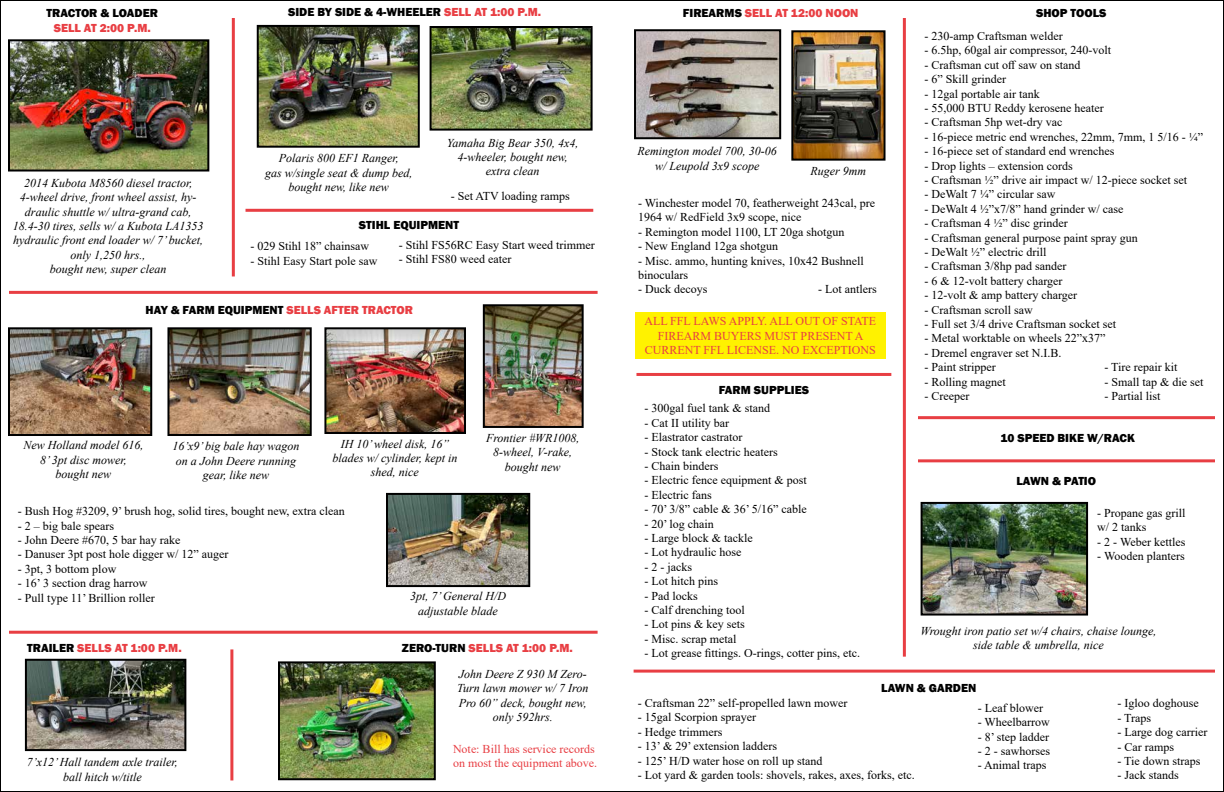
<style>
.page{position:relative;width:1224px;height:792px;background:#fff}
.page>*{position:absolute;margin:0;border:0;box-sizing:border-box;transform-origin:0 0}
.t1{font:12px/14.4px "Times New Roman";color:#000}
.t2{font:italic 12px/14.4px "Times New Roman";color:#000;text-align:center}
.t3{font:800 12px "Franklin Gothic";color:#000}
.t4{font:12px/14.4px "Times New Roman";color:#e83e43}
.t5{font:800 12px "Franklin Gothic";color:#e83e43}
.s1{color:#e83e43}
.s2{color:#000}
</style>
<div class="page">
<img style="left:0;top:0;width:1224px;height:792px">
<p class="t3" style="left:47px;top:6px;width:113px">TRACTOR &amp; LOADER</p>
<p class="t5" style="left:54px;top:20px;width:99px">SELL AT 2:00 P.M.</p>
<p class="t2" style="left:13px;top:175px;width:192px">2014 Kubota M8560 diesel tractor,<br>4-wheel drive, front wheel assist, hy&shy;draulic shuttle w/ ultra-grand cab,<br>18.4-30 tires, sells w/ a Kubota LA1353 hydraulic front end loader w/ 7’ bucket, only 1,250 hrs.,<br>bought new, super clean</p>
<p class="t3" style="left:288px;top:4px;width:255px">SIDE BY SIDE &amp; 4-WHEELER <span class="s1">SELL AT 1:00 P.M.</span></p>
<p class="t2" style="left:265px;top:151px;width:149px">Polaris 800 EF1 Ranger,<br>gas w/single seat &amp; dump bed, bought new, like new</p>
<p class="t2" style="left:447px;top:135px;width:133px">Yamaha Big Bear 350, 4x4,<br>4-wheeler, bought new, extra clean</p>
<p class="t1" style="left:451px;top:188px;width:121px">- Set ATV loading ramps</p>
<p class="t3" style="left:359px;top:217px;width:102px">STIHL EQUIPMENT</p>
<p class="t1" style="left:251px;top:239px;width:120px">- 029 Stihl 18” chainsaw</p>
<p class="t1" style="left:251px;top:253px;width:128px">- Stihl Easy Start pole saw</p>
<p class="t1" style="left:399px;top:237px;width:198px">- Stihl FS56RC Easy Start weed trimmer</p>
<p class="t1" style="left:399px;top:252px;width:114px">- Stihl FS80 weed eater</p>
<p class="t3" style="left:146px;top:302px;width:269px">HAY &amp; FARM EQUIPMENT <span class="s1">SELLS AFTER TRACTOR</span></p>
<p class="t2" style="left:23px;top:438px;width:121px">New Holland model 616,<br>8’ 3pt disc mower, bought new</p>
<p class="t2" style="left:172px;top:439px;width:129px">16’x9’ big bale hay wagon on a John Deere running gear, like new</p>
<p class="t2" style="left:486px;top:430px;width:95px">Frontier #WR1008,<br>8-wheel, V-rake, bought new</p>
<p class="t2" style="left:332px;top:436px;width:126px">IH 10’ wheel disk, 16” blades w/ cylinder, kept in shed, nice</p>
<p class="t1" style="left:18px;top:504px;width:328px">- Bush Hog #3209, 9’ brush hog, solid tires, bought new, extra clean</p>
<p class="t1" style="left:18px;top:518px;width:98px">- 2 – big bale spears</p>
<p class="t1" style="left:18px;top:532px;width:164px">- John Deere #670, 5 bar hay rake</p>
<p class="t1" style="left:18px;top:547px;width:212px">- Danuser 3pt post hole digger w/ 12” auger</p>
<p class="t1" style="left:18px;top:561px;width:100px">- 3pt, 3 bottom plow</p>
<p class="t1" style="left:18px;top:576px;width:131px">- 16’ 3 section drag harrow</p>
<p class="t1" style="left:18px;top:590px;width:138px">- Pull type 11’ Brillion roller</p>
<p class="t2" style="left:410px;top:589px;width:97px">3pt, 7’ General H/D adjustable blade</p>
<p class="t5" style="left:27px;top:640px;width:156px"><span class="s2">TRAILER</span> SELLS AT 1:00 P.M.</p>
<p class="t2" style="left:27px;top:755px;width:152px">7’x12’ Hall tandem axle trailer, ball hitch w/title</p>
<p class="t5" style="left:402px;top:640px;width:172px"><span class="s2">ZERO-TURN</span> SELLS AT 1:00 P.M.</p>
<p class="t2" style="left:457px;top:666px;width:133px">John Deere Z 930 M Zero-<br>Turn lawn mower w/ 7 Iron<br>Pro 60” deck, bought new, only 592hrs.</p>
<p class="t4" style="left:453px;top:741px;width:146px">Note: Bill has service records on most the equipment above.</p>
<p class="t5" style="left:683px;top:5px;width:177px"><span class="s2">FIREARMS</span> SELL AT 12:00 NOON</p>
<p class="t2" style="left:638px;top:144px;width:141px">Remington model 700, 30-06 w/ Leupold 3x9 scope</p>
<p class="t1" style="left:638px;top:195px;width:239px">- Winchester model 70, featherweight 243cal, pre<br>1964 w/ RedField 3x9 scope, nice</p>
<p class="t1" style="left:638px;top:224px;width:208px">- Remington model 1100, LT 20ga shotgun</p>
<p class="t1" style="left:638px;top:239px;width:141px">- New England 12ga shotgun</p>
<p class="t1" style="left:638px;top:253px;width:227px">- Misc. ammo, hunting knives, 10x42 Bushnell binoculars</p>
<p class="t1" style="left:638px;top:282px;width:71px">- Duck decoys</p>
<p class="t1" style="left:818px;top:282px;width:60px">- Lot antlers</p>
<p class="t4" style="left:644px;top:314px;width:233px;text-align:center">ALL FFL LAWS APPLY. ALL OUT OF STATE<br>FIREARM BUYERS MUST PRESENT A<br>CURRENT FFL LICENSE. NO EXCEPTIONS</p>
<p class="t3" style="left:719px;top:383px;width:92px">FARM SUPPLIES</p>
<p class="t1" style="left:644px;top:401px;width:127px">- 300gal fuel tank &amp; stand</p>
<p class="t1" style="left:644px;top:415px;width:86px">- Cat II utility bar</p>
<p class="t1" style="left:644px;top:430px;width:99px">- Elastrator castrator</p>
<p class="t1" style="left:644px;top:444px;width:135px">- Stock tank electric heaters</p>
<p class="t1" style="left:644px;top:458px;width:75px">- Chain binders</p>
<p class="t1" style="left:644px;top:473px;width:164px">- Electric fence equipment &amp; post</p>
<p class="t1" style="left:644px;top:487px;width:69px">- Electric fans</p>
<p class="t1" style="left:644px;top:502px;width:164px">- 70’ 3/8” cable &amp; 36’ 5/16” cable</p>
<p class="t1" style="left:644px;top:516px;width:71px">- 20’ log chain</p>
<p class="t1" style="left:644px;top:530px;width:110px">- Large block &amp; tackle</p>
<p class="t1" style="left:644px;top:545px;width:98px">- Lot hydraulic hose</p>
<p class="t1" style="left:644px;top:559px;width:49px">- 2 - jacks</p>
<p class="t1" style="left:644px;top:574px;width:75px">- Lot hitch pins</p>
<p class="t1" style="left:644px;top:588px;width:55px">- Pad locks</p>
<p class="t1" style="left:644px;top:602px;width:102px">- Calf drenching tool</p>
<p class="t1" style="left:644px;top:617px;width:102px">- Lot pins &amp; key sets</p>
<p class="t1" style="left:644px;top:631px;width:93px">- Misc. scrap metal</p>
<p class="t1" style="left:644px;top:646px;width:217px">- Lot grease fittings. O-rings, cotter pins, etc.</p>
<p class="t2" style="left:810px;top:164px;width:57px">Ruger 9mm</p>
<p class="t3" style="left:1036px;top:5px;width:72px">SHOP TOOLS</p>
<p class="t1" style="left:924px;top:28px;width:140px">- 230-amp Craftsman welder</p>
<p class="t1" style="left:924px;top:43px;width:188px">- 6.5hp, 60gal air compressor, 240-volt</p>
<p class="t1" style="left:924px;top:57px;width:157px">- Craftsman cut off saw on stand</p>
<p class="t1" style="left:924px;top:72px;width:83px">- 6” Skill grinder</p>
<p class="t1" style="left:924px;top:86px;width:117px">- 12gal portable air tank</p>
<p class="t1" style="left:924px;top:100px;width:181px">- 55,000 BTU Reddy kerosene heater</p>
<p class="t1" style="left:924px;top:115px;width:139px">- Craftsman 5hp wet-dry vac</p>
<p class="t1" style="left:924px;top:129px;width:280px">- 16-piece metric end wrenches, 22mm, 7mm, 1 5/16 - ¼”</p>
<p class="t1" style="left:924px;top:144px;width:191px">- 16-piece set of standard end wrenches</p>
<p class="t1" style="left:924px;top:158px;width:150px">- Drop lights – extension cords</p>
<p class="t1" style="left:924px;top:172px;width:264px">- Craftsman ½” drive air impact w/ 12-piece socket set</p>
<p class="t1" style="left:924px;top:187px;width:132px">- DeWalt 7 ¼” circular saw</p>
<p class="t1" style="left:924px;top:201px;width:200px">- DeWalt 4 ½”x7/8” hand grinder w/ case</p>
<p class="t1" style="left:924px;top:216px;width:145px">- Craftsman 4 ½” disc grinder</p>
<p class="t1" style="left:924px;top:230px;width:215px">- Craftsman general purpose paint spray gun</p>
<p class="t1" style="left:924px;top:244px;width:124px">- DeWalt ½” electric drill</p>
<p class="t1" style="left:924px;top:259px;width:143px">- Craftsman 3/8hp pad sander</p>
<p class="t1" style="left:924px;top:273px;width:140px">- 6 &amp; 12-volt battery charger</p>
<p class="t1" style="left:924px;top:288px;width:154px">- 12-volt &amp; amp battery charger</p>
<p class="t1" style="left:924px;top:302px;width:110px">- Craftsman scroll saw</p>
<p class="t1" style="left:924px;top:316px;width:193px">- Full set 3/4 drive Craftsman socket set</p>
<p class="t1" style="left:924px;top:331px;width:182px">- Metal worktable on wheels 22”x37”</p>
<p class="t1" style="left:924px;top:345px;width:138px">- Dremel engraver set N.I.B.</p>
<p class="t1" style="left:924px;top:360px;width:73px">- Paint stripper</p>
<p class="t1" style="left:1104px;top:360px;width:75px">- Tire repair kit</p>
<p class="t1" style="left:924px;top:374px;width:83px">- Rolling magnet</p>
<p class="t1" style="left:1104px;top:374px;width:101px">- Small tap &amp; die set</p>
<p class="t1" style="left:924px;top:388px;width:46px">- Creeper</p>
<p class="t1" style="left:1104px;top:388px;width:58px">- Partial list</p>
<p class="t3" style="left:1000px;top:430px;width:136px">10 SPEED BIKE W/RACK</p>
<p class="t3" style="left:1016px;top:474px;width:81px">LAWN &amp; PATIO</p>
<p class="t1" style="left:1097px;top:505px;width:90px">- Propane gas grill w/ 2 tanks</p>
<p class="t1" style="left:1097px;top:534px;width:90px">- 2 - Weber kettles</p>
<p class="t1" style="left:1097px;top:549px;width:89px">- Wooden planters</p>
<p class="t2" style="left:920px;top:624px;width:238px">Wrought iron patio set w/4 chairs, chaise lounge, side table &amp; umbrella, nice</p>
<p class="t3" style="left:881px;top:680px;width:97px">LAWN &amp; GARDEN</p>
<p class="t1" style="left:638px;top:695px;width:211px">- Craftsman 22” self-propelled lawn mower</p>
<p class="t1" style="left:638px;top:710px;width:120px">- 15gal Scorpion sprayer</p>
<p class="t1" style="left:638px;top:724px;width:86px">- Hedge trimmers</p>
<p class="t1" style="left:638px;top:739px;width:141px">- 13’ &amp; 29’ extension ladders</p>
<p class="t1" style="left:638px;top:753px;width:186px">- 125’ H/D water hose on roll up stand</p>
<p class="t1" style="left:638px;top:767px;width:278px">- Lot yard &amp; garden tools: shovels, rakes, axes, forks, etc.</p>
<p class="t1" style="left:978px;top:700px;width:67px">- Leaf blower</p>
<p class="t1" style="left:978px;top:715px;width:74px">- Wheelbarrow</p>
<p class="t1" style="left:978px;top:729px;width:73px">- 8’ step ladder</p>
<p class="t1" style="left:978px;top:743px;width:74px">- 2 - sawhorses</p>
<p class="t1" style="left:978px;top:758px;width:70px">- Animal traps</p>
<p class="t1" style="left:1117px;top:696px;width:83px">- Igloo doghouse</p>
<p class="t1" style="left:1117px;top:710px;width:35px">- Traps</p>
<p class="t1" style="left:1117px;top:725px;width:92px">- Large dog carrier</p>
<p class="t1" style="left:1117px;top:739px;width:58px">- Car ramps</p>
<p class="t1" style="left:1117px;top:753px;width:85px">- Tie down straps</p>
<p class="t1" style="left:1117px;top:768px;width:63px">- Jack stands</p>
</div>
